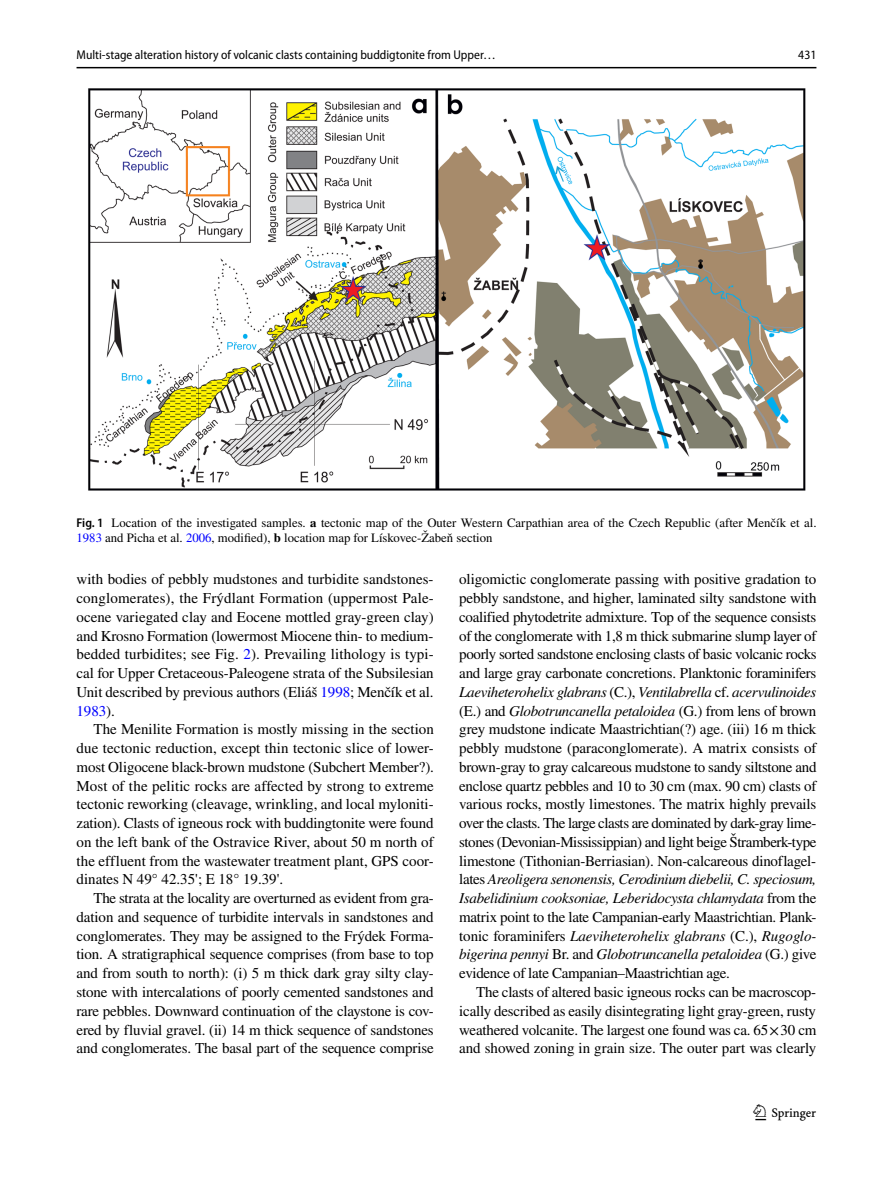
<style>
.page{position:relative;width:893px;height:1187px;background:#fff}
.page>*{position:absolute;margin:0;border:0;box-sizing:border-box;transform-origin:0 0}
.t1{font:22.5px "Springnew Regular 3";color:#000}
.t2{font:15px/18.8px "STIX";letter-spacing:-.01em;color:#000;text-align:justify}
.t3{font:12.75px/15px "STIX";color:#000}
.t4{font:12.75px "Myriad Pro Semi Cn 3";color:#000}
.t5{font:semi-condensed 12.75px "Myriad Pro";color:#000}
.s1{font-family:"Myriad Pro";font-weight:600;font-stretch:semi-condensed}
.s2{font-weight:700}
.s3{color:#00f}
.s4{font-style:italic}
</style>
<div class="page">
<hr style="left:77px;top:67px;width:739px;height:1px;background:#000">
<img style="left:88px;top:88px;width:718px;height:403px">
<p class="t4" style="left:77px;top:48px;width:421px">Multi‑stage alteration history of volcanic clasts containing buddigtonite from Upper…</p>
<p class="t5" style="left:798px;top:48px;width:20px">431</p>
<p class="t3" style="left:77px;top:516px;width:741px"><span class="s1">Fig. 1</span> Location of the investigated samples. <span class="s2">a</span> tectonic map of the Outer Western Carpathian area of the Czech Republic (after Menčík et al.<br><span class="s3">1983</span> and Picha et al. <span class="s3">2006</span>, modified), <span class="s2">b</span> location map for Lískovec-Žabeň section</p>
<p class="t2" style="left:77px;top:571px;width:359px">with bodies of pebbly mudstones and turbidite sandstones&shy;conglomerates), the Frýdlant Formation (uppermost Pale&shy;ocene variegated clay and Eocene mottled gray-green clay) and Krosno Formation (lowermost Miocene thin- to medium&shy;bedded turbidites; see Fig. <span class="s3">2</span>). Prevailing lithology is typi&shy;cal for Upper Cretaceous-Paleogene strata of the Subsilesian Unit described by previous authors (Eliáš <span class="s3">1998</span>; Menčík et al.<br><span class="s3">1983</span>).</p>
<p class="t2" style="left:77px;top:721px;width:359px;text-indent:17px">The Menilite Formation is mostly missing in the section due tectonic reduction, except thin tectonic slice of lower&shy;most Oligocene black-brown mudstone (Subchert Member?).<br>Most of the pelitic rocks are affected by strong to extreme tectonic reworking (cleavage, wrinkling, and local myloniti&shy;zation). Clasts of igneous rock with buddingtonite were found on the left bank of the Ostravice River, about 50 m north of the effluent from the wastewater treatment plant, GPS coor&shy;dinates N 49° 42.35'; E 18° 19.39'.</p>
<p class="t2" style="left:77px;top:889px;width:359px;text-indent:17px">The strata at the locality are overturned as evident from gra&shy;dation and sequence of turbidite intervals in sandstones and conglomerates. They may be assigned to the Frýdek Forma&shy;tion. A stratigraphical sequence comprises (from base to top and from south to north): (i) 5 m thick dark gray silty clay&shy;stone with intercalations of poorly cemented sandstones and rare pebbles. Downward continuation of the claystone is cov&shy;ered by fluvial gravel. (ii) 14 m thick sequence of sandstones and conglomerates. The basal part of the sequence comprise</p>
<p class="t2" style="left:459px;top:571px;width:359px">oligomictic conglomerate passing with positive gradation to pebbly sandstone, and higher, laminated silty sandstone with coalified phytodetrite admixture. Top of the sequence consists of the conglomerate with 1,8 m thick submarine slump layer of poorly sorted sandstone enclosing clasts of basic volcanic rocks and large gray carbonate concretions. Planktonic foraminifers <span class="s4">Laeviheterohelix glabrans</span> (C.), <span class="s4">Ventilabrella</span> cf. <span class="s4">acervulinoides </span>(E.) and <span class="s4">Globotruncanella petaloidea</span> (G.) from lens of brown grey mudstone indicate Maastrichtian(?) age. (iii) 16 m thick pebbly mudstone (paraconglomerate). A matrix consists of brown-gray to gray calcareous mudstone to sandy siltstone and enclose quartz pebbles and 10 to 30 cm (max. 90 cm) clasts of various rocks, mostly limestones. The matrix highly prevails over the clasts. The large clasts are dominated by dark-gray lime&shy;stones (Devonian-Mississippian) and light beige Štramberk-type limestone (Tithonian-Berriasian). Non-calcareous dinoflagel&shy;lates <span class="s4">Areoligera senonensis, Cerodinium diebelii, C. speciosum, Isabelidinium cooksoniae, Leberidocysta chlamydata</span> from the matrix point to the late Campanian-early Maastrichtian. Plank&shy;tonic foraminifers <span class="s4">Laeviheterohelix glabrans</span> (C.), <span class="s4">Rugoglo&shy;bigerina pennyi</span> Br. and <span class="s4">Globotruncanella petaloidea</span> (G.) give evidence of late Campanian–Maastrichtian age.</p>
<p class="t2" style="left:459px;top:983px;width:359px;text-indent:17px">The clasts of altered basic igneous rocks can be macroscop&shy;ically described as easily disintegrating light gray-green, rusty weathered volcanite. The largest one found was ca. 65×30 cm and showed zoning in grain size. The outer part was clearly</p>
<h1 class="t1" style="left:755px;top:1104px;width:62px">1 3</h1>
</div>
